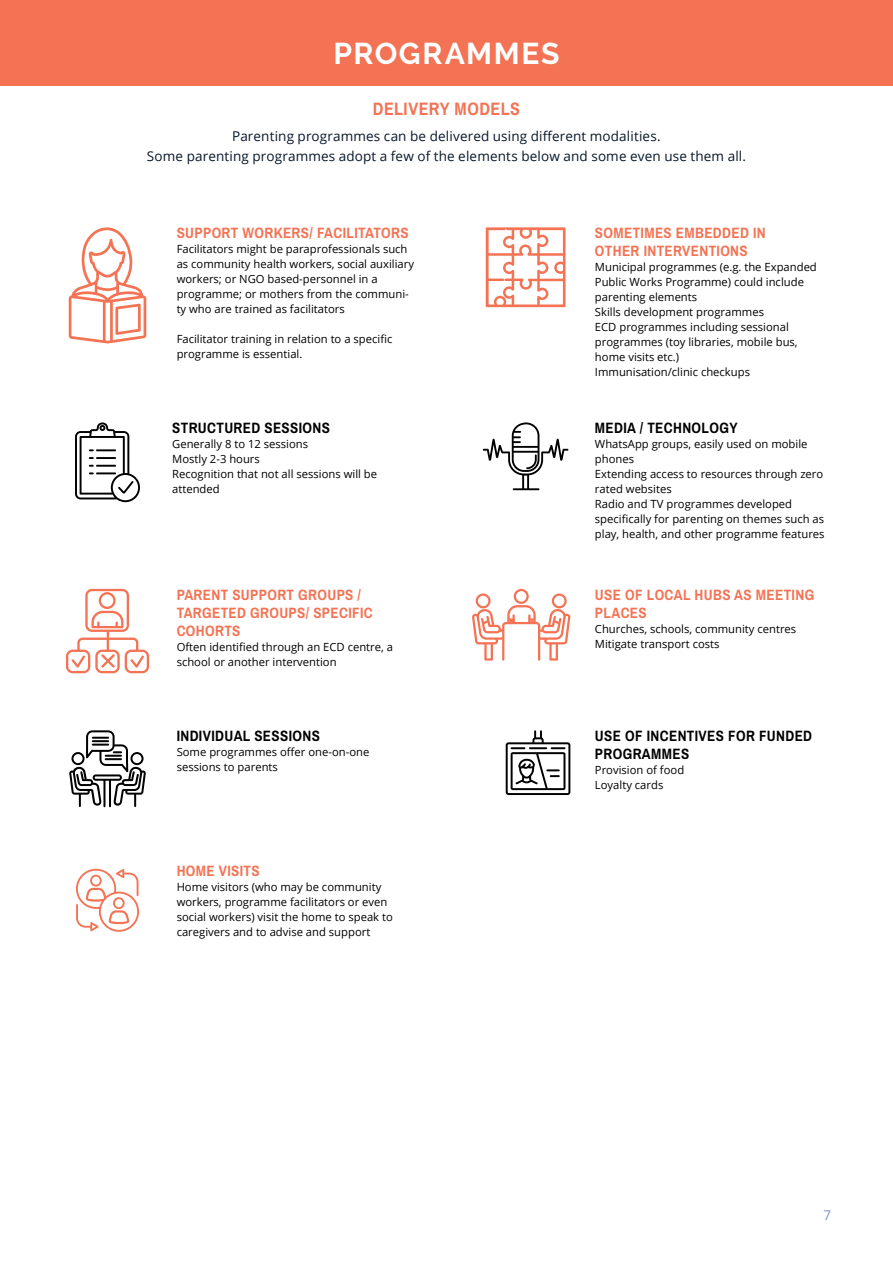
<style>
.page{position:relative;width:893px;height:1263px;background:#fff}
.page>*{position:absolute;margin:0;border:0;box-sizing:border-box;transform-origin:0 0}
.t1{font:700 30px "Raleway";letter-spacing:.055em;color:#fff}
.t2{font:700 18px "Archivo Narrow";letter-spacing:.025em;color:#f37354}
.t3{font:700 15px/18px "Archivo Narrow";letter-spacing:.025em;color:#f37354}
.t4{font:700 15px/18px "Archivo Narrow";letter-spacing:.025em;color:#000}
.t5{font:13.5px/19.5px "Open Sans";letter-spacing:.01em;color:#08172b;text-align:center}
.t6{font:13.5px "Open Sans";color:#8194cb}
.t7{font:11.25px/15px "Open Sans";color:#000}
</style>
<div class="page">
<div style="left:0;top:0;width:893px;height:85px;background:#f37354"></div>
<svg style="left:76px;top:869px;width:63px;height:63px"></svg>
<svg style="left:472px;top:589px;width:98px;height:72px"></svg>
<svg style="left:506px;top:730px;width:64px;height:65px"></svg>
<svg style="left:69px;top:730px;width:77px;height:77px"></svg>
<svg style="left:66px;top:589px;width:83px;height:84px"></svg>
<svg style="left:486px;top:227px;width:79px;height:80px"></svg>
<svg style="left:75px;top:422px;width:65px;height:80px"></svg>
<svg style="left:69px;top:227px;width:77px;height:116px"></svg>
<svg style="left:483px;top:422px;width:85px;height:68px"></svg>
<h1 class="t1" style="left:333px;top:36px;width:228px">PROGRAMMES</h1>
<h2 class="t2" style="left:373px;top:98px;width:149px">DELIVERY MODELS</h2>
<p class="t5" style="left:147px;top:126px;width:601px">Parenting programmes can be delivered using different modalities.<br>Some parenting programmes adopt a few of the elements below and some even use them all.</p>
<h3 class="t3" style="left:177px;top:224px;width:233px">SUPPORT WORKERS/ FACILITATORS</h3>
<p class="t7" style="left:177px;top:241px;width:239px">Facilitators might be paraprofessionals such as community health workers, social auxiliary workers; or NGO based-personnel in a programme; or mothers from the communi&shy;ty who are trained as facilitators</p>
<p class="t7" style="left:177px;top:331px;width:217px">Facilitator training in relation to a specific programme is essential.</p>
<h3 class="t4" style="left:172px;top:419px;width:159px">STRUCTURED SESSIONS</h3>
<p class="t7" style="left:172px;top:436px;width:206px">Generally 8 to 12 sessions<br>Mostly 2-3 hours<br>Recognition that not all sessions will be attended</p>
<h3 class="t3" style="left:177px;top:585px;width:198px">PARENT SUPPORT GROUPS /<br>TARGETED GROUPS/ SPECIFIC<br>COHORTS</h3>
<p class="t7" style="left:177px;top:639px;width:218px">Often identified through an ECD centre, a school or another intervention</p>
<h3 class="t4" style="left:177px;top:727px;width:145px">INDIVIDUAL SESSIONS</h3>
<p class="t7" style="left:177px;top:744px;width:194px">Some programmes offer one-on-one sessions to parents</p>
<h3 class="t3" style="left:177px;top:861px;width:85px">HOME VISITS</h3>
<p class="t7" style="left:177px;top:879px;width:218px">Home visitors (who may be community workers, programme facilitators or even social workers) visit the home to speak to caregivers and to advise and support</p>
<h3 class="t3" style="left:595px;top:224px;width:172px">SOMETIMES EMBEDDED IN<br>OTHER INTERVENTIONS</h3>
<p class="t7" style="left:595px;top:259px;width:223px">Municipal programmes (e.g. the Expanded<br>Public Works Programme) could include parenting elements<br>Skills development programmes<br>ECD programmes including sessional programmes (toy libraries, mobile bus, home visits etc.)<br>Immunisation/clinic checkups</p>
<h3 class="t4" style="left:595px;top:419px;width:144px">MEDIA / TECHNOLOGY</h3>
<p class="t7" style="left:595px;top:436px;width:231px">WhatsApp groups, easily used on mobile phones<br>Extending access to resources through zero rated websites<br>Radio and TV programmes developed specifically for parenting on themes such as play, health, and other programme features</p>
<h3 class="t3" style="left:595px;top:585px;width:221px">USE OF LOCAL HUBS AS MEETING<br>PLACES</h3>
<p class="t7" style="left:595px;top:621px;width:203px">Churches, schools, community centres<br>Mitigate transport costs</p>
<h3 class="t4" style="left:595px;top:727px;width:219px">USE OF INCENTIVES FOR FUNDED<br>PROGRAMMES</h3>
<p class="t7" style="left:595px;top:762px;width:91px">Provision of food<br>Loyalty cards</p>
<p class="t6" style="left:824px;top:1205px;width:9px">7</p>
</div>
